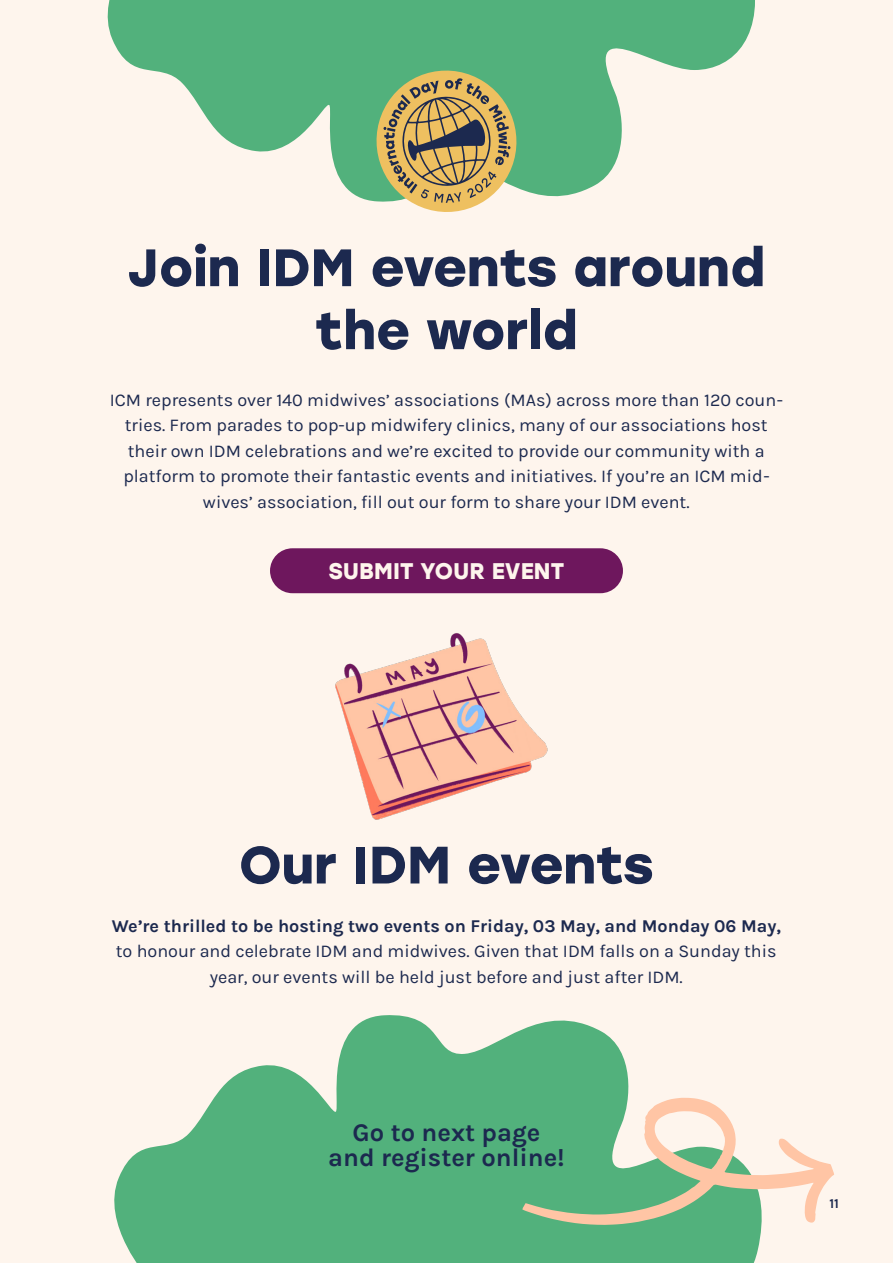
<style>
.page{position:relative;width:893px;height:1263px;background:#fef5ed}
.page>*{position:absolute;margin:0;border:0;box-sizing:border-box;transform-origin:0 0}
.t1{font:700 52.5px "Stolzl";color:#1c294f}
.t2{font:700 25.5px "Karla";color:#1c294f}
.t3{font:700 22.5px "Stolzl";color:#fef5ed}
.t4{font:18px/25.5px "Karla";color:#1c294f;text-align:center}
.t5{font:700 13.5px "Karla";color:#1c294f}
.s1{font-weight:700}
</style>
<div class="page">
<svg style="left:114px;top:1015px;width:648px;height:248px;fill:#52b17c"></svg>
<svg style="left:107px;top:0;width:648px;height:200px;fill:#52b17c"></svg>
<div style="left:270px;top:548px;width:353px;height:45px;background:#6e175d;border-radius:22px"></div>
<svg style="left:367px;top:61px;width:159px;height:151px;background:#a0a66e"></svg>
<img style="left:335px;top:633px;width:213px;height:187px">
<svg style="left:522px;top:1098px;width:312px;height:127px"></svg>
<p class="t1" style="left:128px;top:230px;width:639px">Join IDM events around</p>
<p class="t1" style="left:315px;top:293px;width:264px">the world</p>
<p class="t4" style="left:110px;top:387px;width:675px">ICM represents over 140 midwives’ associations (MAs) across more than 120 coun&shy;tries. From parades to pop-up midwifery clinics, many of our associations host their own IDM celebrations and we’re excited to provide our community with a platform to promote their fantastic events and initiatives. If you’re an ICM mid&shy;wives’ association, fill out our form to share your IDM event.</p>
<p class="t3" style="left:328px;top:555px;width:237px">SUBMIT YOUR EVENT</p>
<p class="t1" style="left:239px;top:827px;width:416px">Our IDM events</p>
<p class="t4" style="left:112px;top:912px;width:671px"><span class="s1">We’re thrilled to be hosting two events on Friday, 03 May, and Monday 06 May, </span>to honour and celebrate IDM and midwives. Given that IDM falls on a Sunday this year, our events will be held just before and just after IDM.</p>
<p class="t2" style="left:352px;top:1115px;width:189px">Go to next page</p>
<p class="t2" style="left:328px;top:1141px;width:238px">and register online!</p>
<p class="t5" style="left:829px;top:1194px;width:11px">11</p>
</div>
